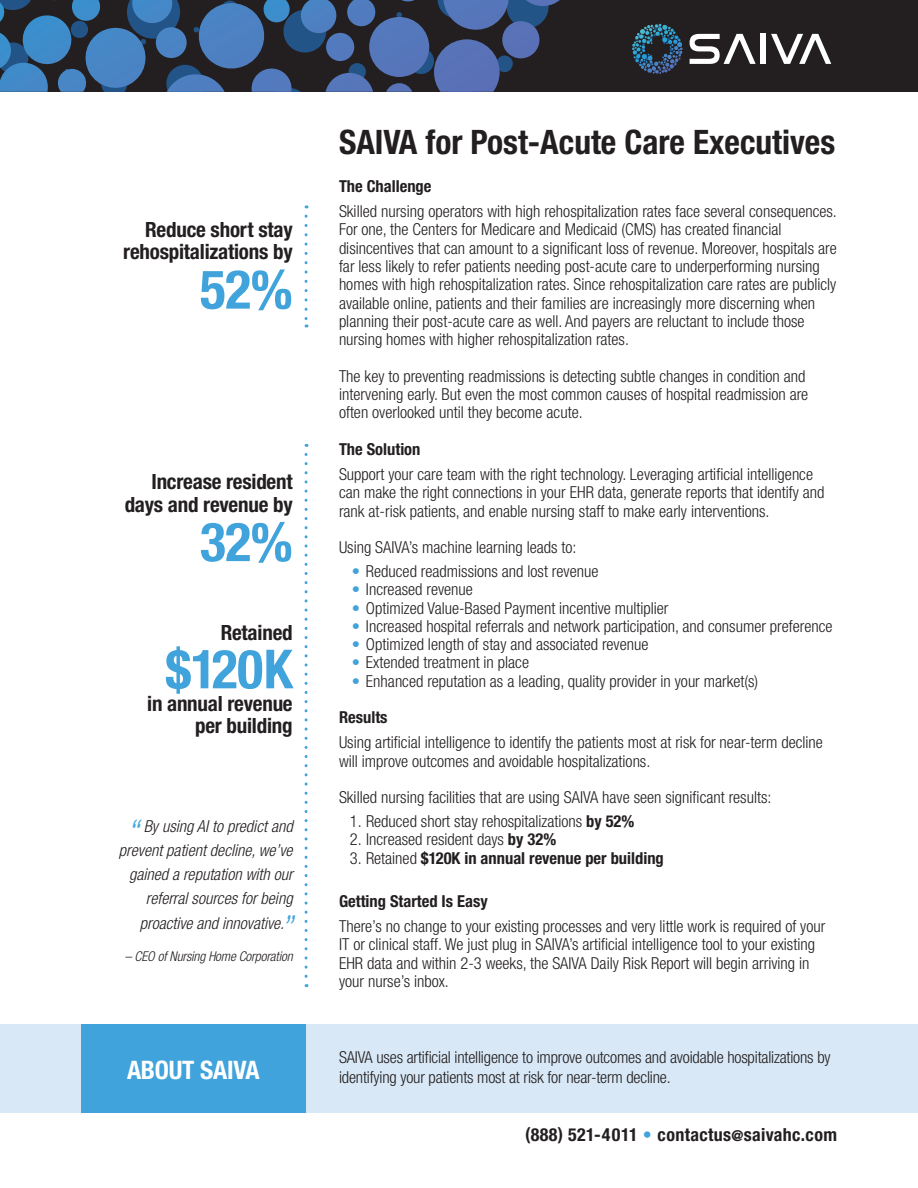
<style>
.page{position:relative;width:918px;height:1188px;background:#fff}
.page>*{position:absolute;margin:0;border:0;box-sizing:border-box;transform-origin:0 0}
.t1{font:700 condensed 54px "Helvetica Neue LT Std";letter-spacing:-.01em;color:#40a3db}
.t2{font:700 condensed 33.75px "Helvetica Neue LT Std";color:#231f20}
.t3{font:700 condensed 25.5px "Helvetica Neue LT Std";letter-spacing:-.01em;color:#fff}
.t4{font:700 condensed 21px/22.5px "Helvetica Neue LT Std";letter-spacing:-.01em;color:#231f20;text-align:right}
.t5{font:700 condensed 18px "Helvetica Neue LT Std";letter-spacing:.02em;color:#231f20}
.t6{font:300 condensed 16.5px/18.3px "Helvetica Neue LT Std";color:#231f20}
.t7{font:italic 300 condensed 16.5px/24px "Helvetica Neue LT Std";color:#231f20;text-align:right}
.t8{font:700 condensed 16.5px "Helvetica Neue LT Std";color:#231f20}
.t9{font:italic 300 condensed 13.5px "Helvetica Neue LT Std";letter-spacing:-.01em;color:#231f20}
.s1{font-size:34.5px;color:#40a3db}
.s2{color:#40a3db}
.s3{font-weight:700}
.s4{font-weight:300}
.s5{font-size:15px}
</style>
<div class="page">
<div style="left:0;top:0;width:918px;height:92px;background:#231f20"></div>
<svg style="left:0;top:0;width:560px;height:92px"></svg>
<svg style="left:690px;top:34px;width:66px;height:30px"></svg>
<div style="left:761px;top:34px;width:5px;height:30px;background:#fff"></div>
<svg style="left:771px;top:34px;width:60px;height:30px"></svg>
<svg style="left:632px;top:24px;width:51px;height:50px"></svg>
<svg style="left:305px;top:216px;width:3px;height:111px"></svg>
<svg style="left:305px;top:454px;width:3px;height:533px"></svg>
<div style="left:0;top:1024px;width:918px;height:89px;background:#d8e8f6"></div>
<div style="left:81px;top:1024px;width:225px;height:89px;background:#40a3db"></div>
<p class="t4" style="left:123px;top:218px;width:171px">Reduce short stay rehospitalizations by</p>
<h1 class="t1" style="left:200px;top:257px;width:94px">52%</h1>
<p class="t4" style="left:125px;top:470px;width:169px">Increase resident days and revenue by</p>
<h1 class="t1" style="left:200px;top:509px;width:94px">32%</h1>
<p class="t4" style="left:221px;top:621px;width:74px">Retained</p>
<h1 class="t1" style="left:165px;top:636px;width:129px">$120K</h1>
<p class="t4" style="left:147px;top:692px;width:147px">in annual revenue per building</p>
<p class="t7" style="left:119px;top:815px;width:175px"><span class="s1">“</span> By using AI to predict and prevent patient decline, we’ve gained a reputation with our referral sources for being proactive and innovative.<span class="s1">”</span></p>
<p class="t9" style="left:125px;top:949px;width:169px">– CEO of Nursing Home Corporation</p>
<h2 class="t2" style="left:339px;top:121px;width:498px">SAIVA for Post-Acute Care Executives</h2>
<p class="t8" style="left:339px;top:176px;width:94px">The Challenge</p>
<p class="t6" style="left:339px;top:202px;width:499px">Skilled nursing operators with high rehospitalization rates face several consequences.<br>For one, the Centers for Medicare and Medicaid (CMS) has created financial disincentives that can amount to a significant loss of revenue. Moreover, hospitals are far less likely to refer patients needing post-acute care to underperforming nursing homes with high rehospitalization rates. Since rehospitalization care rates are publicly available online, patients and their families are increasingly more discerning when planning their post-acute care as well. And payers are reluctant to include those nursing homes with higher rehospitalization rates.</p>
<p class="t6" style="left:339px;top:367px;width:471px">The key to preventing readmissions is detecting subtle changes in condition and intervening early. But even the most common causes of hospital readmission are often overlooked until they become acute.</p>
<p class="t8" style="left:339px;top:439px;width:83px">The Solution</p>
<p class="t6" style="left:339px;top:465px;width:487px">Support your care team with the right technology. Leveraging artificial intelligence can make the right connections in your EHR data, generate reports that identify and rank at-risk patients, and enable nursing staff to make early interventions.</p>
<p class="t6" style="left:339px;top:538px;width:239px">Using SAIVA’s machine learning leads to:</p>
<p class="t6" style="left:352px;top:562px;width:248px"><span class="s2">•</span> Reduced readmissions and lost revenue</p>
<p class="t6" style="left:352px;top:580px;width:122px"><span class="s2">•</span> Increased revenue</p>
<p class="t6" style="left:352px;top:598px;width:318px"><span class="s2">•</span> Optimized Value-Based Payment incentive multiplier</p>
<p class="t6" style="left:352px;top:617px;width:482px"><span class="s2">•</span> Increased hospital referrals and network participation, and consumer preference</p>
<p class="t6" style="left:352px;top:635px;width:298px"><span class="s2">•</span> Optimized length of stay and associated revenue</p>
<p class="t6" style="left:352px;top:653px;width:179px"><span class="s2">•</span> Extended treatment in place</p>
<p class="t6" style="left:352px;top:672px;width:408px"><span class="s2">•</span> Enhanced reputation as a leading, quality provider in your market(s)</p>
<p class="t8" style="left:339px;top:707px;width:50px">Results</p>
<p class="t6" style="left:339px;top:733px;width:485px">Using artificial intelligence to identify the patients most at risk for near-term decline will improve outcomes and avoidable hospitalizations.</p>
<p class="t6" style="left:339px;top:788px;width:434px">Skilled nursing facilities that are using SAIVA have seen significant results:</p>
<p class="t6" style="left:350px;top:812px;width:286px">1. Reduced short stay rehospitalizations <span class="s3">by 52%</span></p>
<p class="t6" style="left:350px;top:830px;width:208px">2. Increased resident days <span class="s3">by 32%</span></p>
<p class="t8" style="left:350px;top:848px;width:316px"><span class="s4">3. Retained</span> $120K in annual revenue per building</p>
<p class="t8" style="left:339px;top:891px;width:150px">Getting Started Is Easy</p>
<p class="t6" style="left:339px;top:917px;width:488px">There’s no change to your existing processes and very little work is required of your IT or clinical staff. We just plug in SAIVA’s artificial intelligence tool to your existing EHR data and within 2-3 weeks, the SAIVA Daily Risk Report will begin arriving in your nurse’s inbox.</p>
<p class="t6" style="left:339px;top:1048px;width:493px">SAIVA uses artificial intelligence to improve outcomes and avoidable hospitalizations by</p>
<h3 class="t3" style="left:127px;top:1054px;width:134px">ABOUT SAIVA</h3>
<p class="t6" style="left:339px;top:1068px;width:333px">identifying your patients most at risk for near-term decline.</p>
<p class="t5" style="left:525px;top:1124px;width:313px">(888) 521-4011 <span class="s2">•</span> contactus<span class="s5">@</span>saivahc.com</p>
</div>
